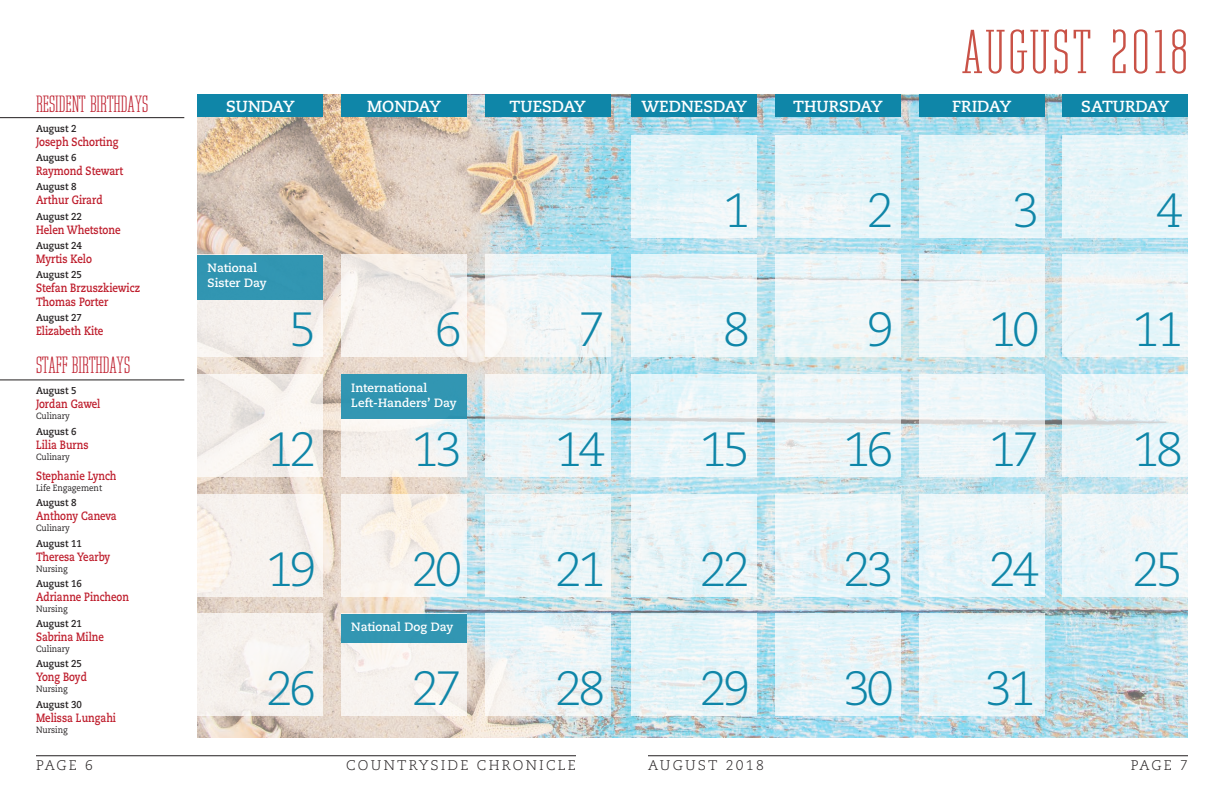
<style>
.page{position:relative;width:1224px;height:792px;background:#fff}
.page>*{position:absolute;margin:0;border:0;box-sizing:border-box;transform-origin:0 0}
.t1{font:60px "Cg Tower Cd";letter-spacing:.06em;color:#c95247}
.t2{font:300 48px "Caecilia";letter-spacing:-.08em;color:#0f86a8}
.t3{font:22.7px "Cg Tower Cd";color:#be1d2c;scale:.95 1}
.Staff_Name{font:700 16px "Caecilia";color:#fff}
.t4{font:300 14px "Caecilia";letter-spacing:.16em;color:#231f20}
.Staff_BDay_Name{font:700 12px "Caecilia";color:#be1d2c;scale:.82 1}
.Res_BDay_Name{font:700 12px/14px "Caecilia";color:#be1d2c;scale:.83 1}
.Staff_Name-2{font:700 12px/15px "Caecilia";color:#fff}
.Res_BDay_Date{font:700 10px "Caecilia";color:#231f20;scale:.92 1}
.Staff_BDay_Title{font:9px "Caecilia";color:#231f20;scale:.9 1}
</style>
<div class="page">
<hr style="left:648px;top:756px;width:540px;height:1px;background:#231f20">
<hr style="left:36px;top:756px;width:540px;height:1px;background:#231f20">
<hr style="left:0;top:380px;width:184px;height:1px;background:#231f20">
<hr style="left:0;top:117px;width:184px;height:1px;background:#231f20">
<img style="left:198px;top:95px;width:990px;height:643px">
<div style="left:198px;top:95px;width:125px;height:22px;background:#0f86a8"></div>
<div style="left:341px;top:95px;width:126px;height:22px;background:#0f86a8"></div>
<div style="left:485px;top:95px;width:125px;height:22px;background:#0f86a8"></div>
<div style="left:632px;top:95px;width:125px;height:22px;background:#0f86a8"></div>
<div style="left:775px;top:95px;width:126px;height:22px;background:#0f86a8"></div>
<div style="left:919px;top:95px;width:125px;height:22px;background:#0f86a8"></div>
<div style="left:1063px;top:95px;width:125px;height:22px;background:#0f86a8"></div>
<svg style="left:341px;top:135px;width:126px;height:120px"></svg>
<img style="left:485px;top:135px;width:125px;height:120px">
<svg style="left:632px;top:716px;width:125px;height:41px"></svg>
<svg style="left:775px;top:716px;width:126px;height:41px"></svg>
<svg style="left:919px;top:716px;width:125px;height:41px"></svg>
<svg style="left:1063px;top:714px;width:125px;height:43px"></svg>
<div style="left:198px;top:255px;width:125px;height:102px;background:#f5f0ec"></div>
<svg style="left:198px;top:374px;width:125px;height:103px;fill:#f8f4ef"></svg>
<div style="left:198px;top:494px;width:125px;height:102px;background:#f7f2ee"></div>
<div style="left:198px;top:614px;width:125px;height:102px;background:#f6f2ee"></div>
<svg style="left:341px;top:255px;width:126px;height:102px;fill:#f7f2ed"></svg>
<div style="left:341px;top:374px;width:126px;height:103px;background:linear-gradient(to right,#faf1ea,#eef5f6)"></div>
<svg style="left:341px;top:494px;width:126px;height:102px;fill:#f8f3ee"></svg>
<div style="left:341px;top:614px;width:126px;height:102px;background:#f8f3ef"></div>
<svg style="left:485px;top:255px;width:125px;height:102px;fill:#f2f6f8"></svg>
<svg style="left:485px;top:374px;width:125px;height:103px;fill:#ebf5f8"></svg>
<svg style="left:485px;top:494px;width:125px;height:102px;fill:#eaf5f8"></svg>
<svg style="left:485px;top:614px;width:125px;height:102px;fill:#edf4f6"></svg>
<svg style="left:632px;top:135px;width:125px;height:102px;fill:#e4f4f9"></svg>
<svg style="left:632px;top:255px;width:125px;height:102px;fill:#e9f6f9"></svg>
<svg style="left:632px;top:374px;width:125px;height:103px;fill:#e8f5f9"></svg>
<svg style="left:632px;top:494px;width:125px;height:102px;fill:#ebf5f8"></svg>
<svg style="left:775px;top:135px;width:126px;height:102px;fill:#e5f5f9"></svg>
<svg style="left:775px;top:255px;width:126px;height:102px;fill:#edf6f9"></svg>
<svg style="left:775px;top:374px;width:126px;height:103px;fill:#edf6f9"></svg>
<svg style="left:775px;top:494px;width:126px;height:102px;fill:#e8f5f9"></svg>
<div style="left:919px;top:135px;width:125px;height:102px;background:#e6f5f9"></div>
<div style="left:919px;top:255px;width:125px;height:102px;background:#eef6f8"></div>
<svg style="left:919px;top:374px;width:125px;height:103px;fill:#ecf6f9"></svg>
<div style="left:919px;top:494px;width:125px;height:102px;background:#ebf6f9"></div>
<div style="left:1063px;top:135px;width:125px;height:102px;background:#e5f5f9"></div>
<div style="left:1063px;top:255px;width:125px;height:102px;background:#e9f5f9"></div>
<svg style="left:1063px;top:374px;width:125px;height:103px;fill:#ebf5f9"></svg>
<div style="left:1063px;top:494px;width:125px;height:102px;background:#edf6f9"></div>
<svg style="left:632px;top:614px;width:125px;height:102px;fill:#e6f4f8"></svg>
<svg style="left:775px;top:614px;width:126px;height:102px;fill:#e6f4f9"></svg>
<svg style="left:919px;top:614px;width:125px;height:102px;fill:#e5f4f9"></svg>
<div style="left:198px;top:255px;width:125px;height:45px;background:#3195b2"></div>
<div style="left:341px;top:374px;width:126px;height:45px;background:#3296b2"></div>
<div style="left:341px;top:614px;width:126px;height:29px;background:#3296b3"></div>
<p class="t1" style="left:962px;top:17px;width:227px">AUGUST 2018</p>
<p class="t3" style="left:36px;top:91px;width:120px">RESIDENT BIRTHDAYS</p>
<p class="Staff_Name" style="left:226px;top:97px;width:70px">SUNDAY</p>
<p class="Staff_Name" style="left:367px;top:97px;width:75px">MONDAY</p>
<p class="Staff_Name" style="left:510px;top:97px;width:78px">TUESDAY</p>
<p class="Staff_Name" style="left:642px;top:97px;width:107px">WEDNESDAY</p>
<p class="Staff_Name" style="left:793px;top:97px;width:91px">THURSDAY</p>
<p class="Staff_Name" style="left:952px;top:97px;width:61px">FRIDAY</p>
<p class="Staff_Name" style="left:1081px;top:97px;width:90px">SATURDAY</p>
<p class="Res_BDay_Date" style="left:36px;top:122px;width:46px">August 2</p>
<p class="Res_BDay_Name" style="left:36px;top:135px;width:101px">Joseph Schorting</p>
<p class="Res_BDay_Date" style="left:36px;top:152px;width:46px">August 6</p>
<p class="Res_BDay_Name" style="left:36px;top:164px;width:107px">Raymond Stewart</p>
<p class="Res_BDay_Date" style="left:36px;top:181px;width:46px">August 8</p>
<p class="Res_BDay_Name" style="left:36px;top:193px;width:82px">Arthur Girard</p>
<p class="Res_BDay_Date" style="left:36px;top:210px;width:52px">August 22</p>
<p class="Res_BDay_Name" style="left:36px;top:223px;width:103px">Helen Whetstone</p>
<p class="Res_BDay_Date" style="left:36px;top:240px;width:52px">August 24</p>
<p class="Res_BDay_Name" style="left:36px;top:252px;width:69px">Myrtis Kelo</p>
<p class="Res_BDay_Date" style="left:36px;top:269px;width:52px">August 25</p>
<p class="Res_BDay_Name" style="left:36px;top:281px;width:127px">Stefan Brzuszkiewicz<br>Thomas Porter</p>
<p class="Res_BDay_Date" style="left:36px;top:312px;width:52px">August 27</p>
<p class="Res_BDay_Name" style="left:36px;top:324px;width:83px">Elizabeth Kite</p>
<p class="t3" style="left:36px;top:352px;width:101px">STAFF BIRTHDAYS</p>
<p class="Res_BDay_Date" style="left:36px;top:385px;width:46px">August 5</p>
<p class="Staff_BDay_Name" style="left:36px;top:397px;width:80px">Jordan Gawel</p>
<p class="Staff_BDay_Title" style="left:36px;top:411px;width:39px">Culinary</p>
<p class="Res_BDay_Date" style="left:36px;top:425px;width:46px">August 6</p>
<p class="Staff_BDay_Name" style="left:36px;top:437px;width:66px">Lilia Burns</p>
<p class="Staff_BDay_Title" style="left:36px;top:451px;width:39px">Culinary</p>
<p class="Staff_BDay_Name" style="left:36px;top:469px;width:100px">Stephanie Lynch</p>
<p class="Staff_BDay_Title" style="left:36px;top:483px;width:75px">Life Engagement</p>
<p class="Res_BDay_Date" style="left:36px;top:497px;width:46px">August 8</p>
<p class="Staff_BDay_Name" style="left:36px;top:509px;width:100px">Anthony Caneva</p>
<p class="Staff_BDay_Title" style="left:36px;top:523px;width:39px">Culinary</p>
<p class="Res_BDay_Date" style="left:36px;top:537px;width:52px">August 11</p>
<p class="Staff_BDay_Name" style="left:36px;top:549px;width:92px">Theresa Yearby</p>
<p class="Staff_BDay_Title" style="left:36px;top:563px;width:37px">Nursing</p>
<p class="Res_BDay_Date" style="left:36px;top:577px;width:52px">August 16</p>
<p class="Staff_BDay_Name" style="left:36px;top:590px;width:115px">Adrianne Pincheon</p>
<p class="Staff_BDay_Title" style="left:36px;top:604px;width:37px">Nursing</p>
<p class="Res_BDay_Date" style="left:36px;top:618px;width:52px">August 21</p>
<p class="Staff_BDay_Name" style="left:36px;top:630px;width:84px">Sabrina Milne</p>
<p class="Staff_BDay_Title" style="left:36px;top:644px;width:39px">Culinary</p>
<p class="Res_BDay_Date" style="left:36px;top:658px;width:52px">August 25</p>
<p class="Staff_BDay_Name" style="left:36px;top:670px;width:64px">Yong Boyd</p>
<p class="Staff_BDay_Title" style="left:36px;top:684px;width:37px">Nursing</p>
<p class="Res_BDay_Date" style="left:36px;top:698px;width:52px">August 30</p>
<p class="Staff_BDay_Name" style="left:36px;top:710px;width:99px">Melissa Lungahi</p>
<p class="Staff_BDay_Title" style="left:36px;top:724px;width:37px">Nursing</p>
<p class="Staff_Name-2" style="left:208px;top:261px;width:61px">National<br>Sister Day</p>
<p class="t2" style="left:723px;top:183px;width:29px">1</p>
<p class="t2" style="left:867px;top:183px;width:29px">2</p>
<p class="t2" style="left:1012px;top:183px;width:29px">3</p>
<p class="t2" style="left:1156px;top:183px;width:29px">4</p>
<p class="t2" style="left:289px;top:303px;width:29px">5</p>
<p class="t2" style="left:435px;top:303px;width:29px">6</p>
<p class="t2" style="left:578px;top:303px;width:29px">7</p>
<p class="t2" style="left:723px;top:303px;width:29px">8</p>
<p class="t2" style="left:867px;top:303px;width:29px">9</p>
<p class="t2" style="left:989px;top:303px;width:52px">10</p>
<p class="t2" style="left:1132px;top:303px;width:52px">11</p>
<p class="Staff_Name-2" style="left:351px;top:380px;width:107px">International<br>Left-Handers’ Day</p>
<p class="t2" style="left:266px;top:422px;width:52px">12</p>
<p class="t2" style="left:411px;top:422px;width:52px">13</p>
<p class="t2" style="left:555px;top:422px;width:52px">14</p>
<p class="t2" style="left:700px;top:422px;width:52px">15</p>
<p class="t2" style="left:843px;top:422px;width:52px">16</p>
<p class="t2" style="left:989px;top:422px;width:52px">17</p>
<p class="t2" style="left:1132px;top:422px;width:52px">18</p>
<p class="t2" style="left:266px;top:542px;width:52px">19</p>
<p class="t2" style="left:411px;top:542px;width:52px">20</p>
<p class="t2" style="left:555px;top:542px;width:52px">21</p>
<p class="t2" style="left:700px;top:542px;width:52px">22</p>
<p class="t2" style="left:843px;top:542px;width:52px">23</p>
<p class="t2" style="left:989px;top:542px;width:52px">24</p>
<p class="t2" style="left:1132px;top:542px;width:52px">25</p>
<p class="Staff_Name-2" style="left:351px;top:620px;width:104px">National Dog Day</p>
<p class="t2" style="left:266px;top:662px;width:52px">26</p>
<p class="t2" style="left:411px;top:662px;width:52px">27</p>
<p class="t2" style="left:555px;top:662px;width:52px">28</p>
<p class="t2" style="left:700px;top:662px;width:52px">29</p>
<p class="t2" style="left:843px;top:662px;width:52px">30</p>
<p class="t2" style="left:985px;top:662px;width:52px">31</p>
<h3 class="t4" style="left:36px;top:758px;width:59px">PAGE 6</h3>
<h3 class="t4" style="left:346px;top:758px;width:231px">COUNTRYSIDE CHRONICLE</h3>
<h3 class="t4" style="left:648px;top:758px;width:117px">AUGUST 2018</h3>
<h3 class="t4" style="left:1131px;top:758px;width:59px">PAGE 7</h3>
</div>
